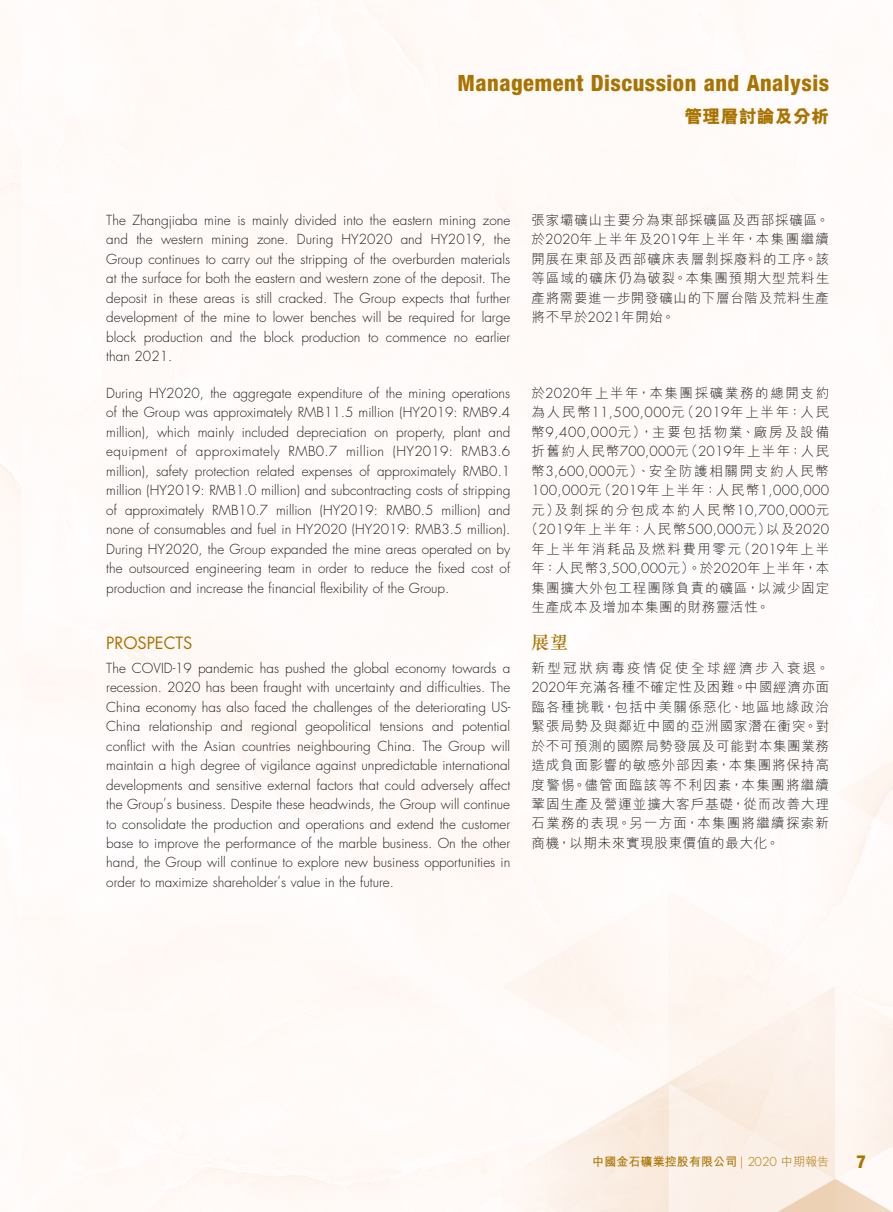
<style>
.page{position:relative;width:893px;height:1212px;background:#fff}
.page>*{position:absolute;margin:0;border:0;box-sizing:border-box;transform-origin:0 0}
.t1{font:800 condensed 22.5px "Helvetica Neue LT Std";letter-spacing:.02em;color:#a97300}
.t2{font:800 18px "M Hei HK";letter-spacing:.005em;color:#a97300}
.t3{font:500 18px "M Sung HK";color:#a97300}
.t4{font:800 condensed 18px "Helvetica Neue LT Std";color:#a97300}
.t5{font:16.5px "Futura Std";letter-spacing:-.005em;color:#a97300}
.t6{font:300 13.5px/19.5px "Futura Std";color:#231f20;text-align:justify}
.t7{font:300 13.5px/19.5px "M Hei HK";letter-spacing:.07em;color:#231f20;text-align:justify}
.t8{font:300 13.5px "Futura Std";letter-spacing:.02em;color:#231f20}
.t9{font:300 13.5px "Futura Std";letter-spacing:.03em;color:#231f20}
.t10{font:300 13.5px "M Hei HK";letter-spacing:.13em;color:#231f20}
.t11{font:300 13.5px "M Hei HK";letter-spacing:.12em;color:#231f20}
.t12{font:700 12px "M Hei HK";letter-spacing:.01em;color:#a97300}
.s1{font-family:"Futura Std"}
.s2{font-family:"M Hei HK"}
.s3{font-family:"Futura Std";font-weight:300}
.s4{font-weight:300}
</style>
<div class="page">
<h1 class="t1" style="left:457px;top:69px;width:373px">Management Discussion and Analysis</h1>
<h2 class="t2" style="left:684px;top:107px;width:146px">管理層討論及分析</h2>
<p class="t6" style="left:106px;top:210px;width:406px">The Zhangjiaba mine is mainly divided into the eastern mining zone and the western mining zone. During HY2020 and HY2019, the Group continues to carry out the stripping of the overburden materials at the surface for both the eastern and western zone of the deposit. The deposit in these areas is still cracked. The Group expects that further development of the mine to lower benches will be required for large block production and the block production to commence no earlier than 2021.</p>
<p class="t6" style="left:106px;top:383px;width:406px">During HY2020, the aggregate expenditure of the mining operations of the Group was approximately RMB11.5 million (HY2019: RMB9.4 million), which mainly included depreciation on property, plant and equipment of approximately RMB0.7 million (HY2019: RMB3.6 million), safety protection related expenses of approximately RMB0.1 million (HY2019: RMB1.0 million) and subcontracting costs of stripping of approximately RMB10.7 million (HY2019: RMB0.5 million) and none of consumables and fuel in HY2020 (HY2019: RMB3.5 million).<br>During HY2020, the Group expanded the mine areas operated on by the outsourced engineering team in order to reduce the fixed cost of production and increase the financial flexibility of the Group.</p>
<p class="t5" style="left:106px;top:632px;width:88px">PROSPECTS</p>
<p class="t6" style="left:106px;top:658px;width:405px">The COVID-19 pandemic has pushed the global economy towards a recession. 2020 has been fraught with uncertainty and difficulties. The China economy has also faced the challenges of the deteriorating US-China relationship and regional geopolitical tensions and potential conflict with the Asian countries neighbouring China. The Group will maintain a high degree of vigilance against unpredictable international developments and sensitive external factors that could adversely affect the Group’s business. Despite these headwinds, the Group will continue to consolidate the production and operations and extend the customer base to improve the performance of the marble business. On the other hand, the Group will continue to explore new business opportunities in order to maximize shareholder’s value in the future.</p>
<p class="t7" style="left:531px;top:210px;width:299px">張家壩礦山主要分為東部採礦區及西部採礦區。於<span class="s1">2020</span>年上半年及<span class="s1">2019</span>年上半年，本集團繼續開展在東部及西部礦床表層剝採廢料的工序。該等區域的礦床仍為破裂。本集團預期大型荒料生產將需要進一步開發礦山的下層台階及荒料生產將不早於<span class="s1">2021</span>年開始。</p>
<p class="t11" style="left:531px;top:386px;width:299px">於<span class="s1">2020</span>年上半年，本集團採礦業務的總開支約</p>
<p class="t9" style="left:531px;top:404px;width:299px"><span class="s2">為人民幣</span>11,500,000<span class="s2">元（</span>2019<span class="s2">年上半年：人民</span></p>
<p class="t7" style="left:531px;top:422px;width:299px">幣<span class="s1">9,400,000</span>元），主要包括物業、廠房及設備折舊約人民幣<span class="s1">700,000</span>元（<span class="s1">2019</span>年上半年：人民幣<span class="s1">3,600,000</span>元）、安全防護相關開支約人民幣</p>
<p class="t8" style="left:531px;top:482px;width:299px">100,000<span class="s2">元（</span>2019<span class="s2">年上半年：人民幣</span>1,000,000</p>
<p class="t10" style="left:532px;top:503px;width:299px">元）及剝採的分包成本約人民幣<span class="s1">10,700,000</span>元</p>
<p class="t8" style="left:525px;top:521px;width:306px"><span class="s2">（</span>2019<span class="s2">年上半年：人民幣</span>500,000<span class="s2">元）以及</span>2020</p>
<p class="t7" style="left:532px;top:539px;width:299px">年上半年消耗品及燃料費用零元（<span class="s1">2019</span>年上半年：人民幣<span class="s1">3,500,000</span>元）。於<span class="s1">2020</span>年上半年，本集團擴大外包工程團隊負責的礦區，以減少固定生產成本及增加本集團的財務靈活性。</p>
<h2 class="t3" style="left:531px;top:629px;width:38px">展望</h2>
<p class="t7" style="left:531px;top:658px;width:299px">新型冠狀病毒疫情促使全球經濟步入衰退。<span class="s1">2020</span>年充滿各種不確定性及困難。中國經濟亦面臨各種挑戰，包括中美關係惡化、地區地緣政治緊張局勢及與鄰近中國的亞洲國家潛在衝突。對於不可預測的國際局勢發展及可能對本集團業務造成負面影響的敏感外部因素，本集團將保持高度警惕。儘管面臨該等不利因素，本集團將繼續鞏固生產及營運並擴大客戶基礎，從而改善大理石業務的表現。另一方面，本集團將繼續探索新商機，以期未來實現股東價值的最大化。</p>
<p class="t12" style="left:592px;top:1152px;width:238px">中國金石礦業控股有限公司 <span class="s3">| 2020</span> <span class="s4">中期報告</span></p>
<h2 class="t4" style="left:857px;top:1150px;width:11px">7</h2>
</div>
